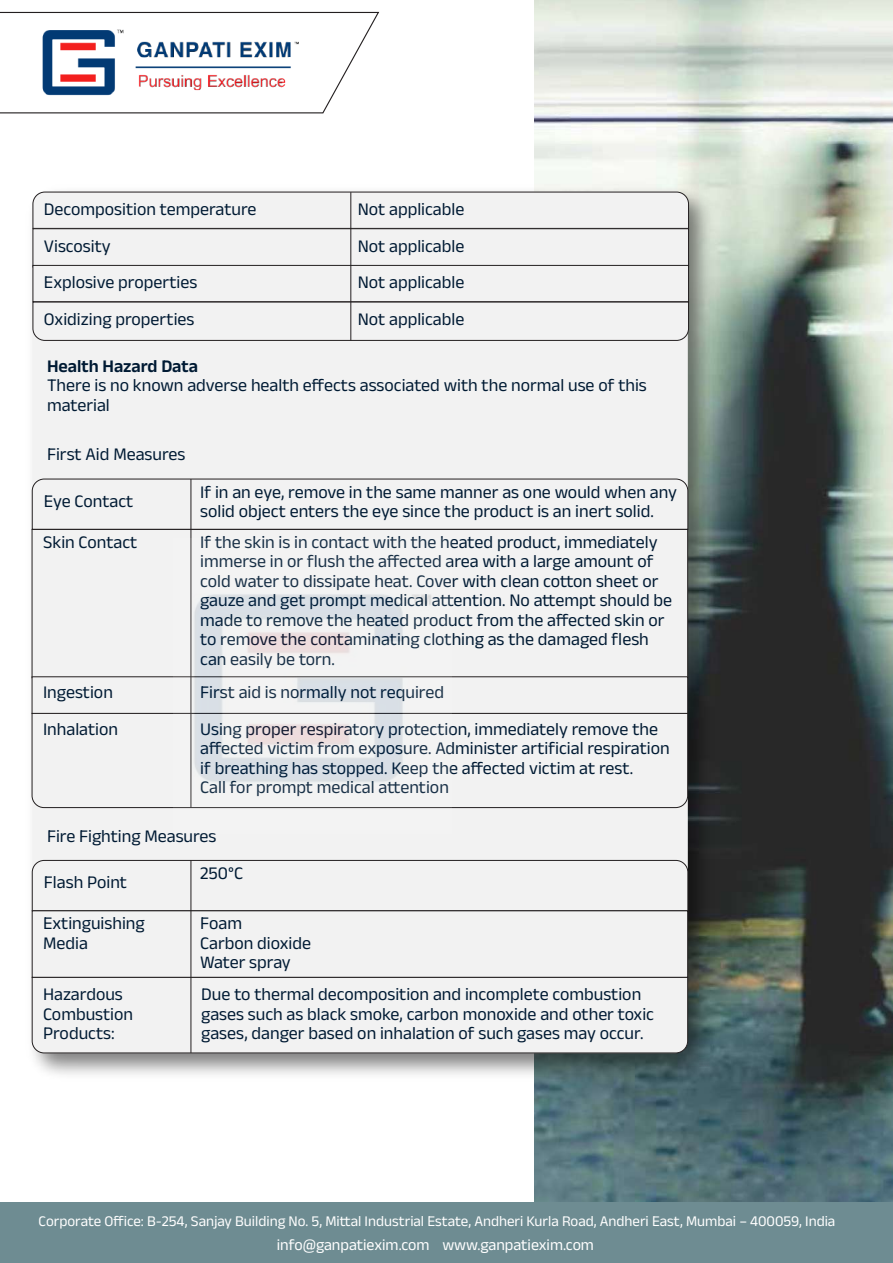
<style>
.page{position:relative;width:893px;height:1263px;background:#fff}
.page>*{position:absolute;margin:0;border:0;box-sizing:border-box;transform-origin:0 0}
.t1{font:18px/19.5px "Anek Devanagari";color:#001a33}
.t2{font:600 18px "Anek Devanagari";color:#001a33}
.t3{font:15.9px "Anek Devanagari";color:#fff}
.t4{font:15px "Anek Devanagari";color:#fff}
</style>
<div class="page">
<img style="left:534px;top:0;width:359px;height:1203px">
<div style="left:0;top:1203px;width:893px;height:60px;background:#6e8c92"></div>
<svg style="left:0;top:11px;width:379px;height:103px"></svg>
<img style="left:30px;top:18px;width:279px;height:87px">
<img style="left:31px;top:179px;width:690px;height:907px">
<div style="left:32px;top:191px;width:656px;height:862px;background:#f2f2f2;border-radius:13px"></div>
<svg style="left:33px;top:192px;width:656px;height:37px"></svg>
<div style="left:33px;top:229px;width:656px;height:38px;background:#f2f2f2"></div>
<div style="left:33px;top:265px;width:656px;height:37px;background:#f2f2f2;border:1px solid #231f20"></div>
<svg style="left:33px;top:302px;width:656px;height:39px"></svg>
<hr style="left:351px;top:192px;width:1px;height:148px;background:#231f20">
<svg style="left:32px;top:479px;width:656px;height:50px"></svg>
<div style="left:32px;top:529px;width:656px;height:149px;background:#f2f2f2;border:1px solid #231f20"></div>
<div style="left:32px;top:677px;width:656px;height:37px;background:#f2f2f2"></div>
<svg style="left:32px;top:713px;width:656px;height:95px"></svg>
<hr style="left:191px;top:479px;width:1px;height:328px;background:#231f20">
<svg style="left:32px;top:860px;width:656px;height:51px"></svg>
<svg style="left:32px;top:977px;width:656px;height:76px"></svg>
<hr style="left:191px;top:860px;width:1px;height:193px;background:#231f20">
<img style="left:173px;top:538px;width:278px;height:271px">
<p class="t1" style="left:44px;top:199px;width:214px">Decomposition temperature</p>
<p class="t1" style="left:358px;top:199px;width:108px">Not applicable</p>
<p class="t1" style="left:44px;top:236px;width:68px">Viscosity</p>
<p class="t1" style="left:358px;top:236px;width:108px">Not applicable</p>
<p class="t1" style="left:44px;top:272px;width:155px">Explosive properties</p>
<p class="t1" style="left:358px;top:272px;width:108px">Not applicable</p>
<p class="t1" style="left:44px;top:309px;width:152px">Oxidizing properties</p>
<p class="t1" style="left:358px;top:309px;width:108px">Not applicable</p>
<p class="t2" style="left:47px;top:355px;width:152px">Health Hazard Data</p>
<p class="t1" style="left:47px;top:375px;width:601px">There is no known adverse health effects associated with the normal use of this material</p>
<p class="t1" style="left:47px;top:444px;width:140px">First Aid Measures</p>
<p class="t1" style="left:44px;top:491px;width:91px">Eye Contact</p>
<p class="t1" style="left:43px;top:532px;width:96px">Skin Contact</p>
<p class="t1" style="left:200px;top:532px;width:474px">If the skin is in contact with the heated product, immediately immerse in or flush the affected area with a large amount of cold water to dissipate heat. Cover with clean cotton sheet or gauze and get prompt medical attention. No attempt should be made to remove the heated product from the affected skin or to remove the contaminating clothing as the damaged flesh can easily be torn.</p>
<p class="t1" style="left:200px;top:482px;width:478px">If in an eye, remove in the same manner as one would when any solid object enters the eye since the product is an inert solid.</p>
<p class="t1" style="left:43px;top:682px;width:71px">Ingestion</p>
<p class="t1" style="left:200px;top:682px;width:245px">First aid is normally not required</p>
<p class="t1" style="left:43px;top:719px;width:76px">Inhalation</p>
<p class="t1" style="left:200px;top:719px;width:471px">Using proper respiratory protection, immediately remove the affected victim from exposure. Administer artificial respiration if breathing has stopped. Keep the affected victim at rest.<br>Call for prompt medical attention</p>
<p class="t1" style="left:47px;top:826px;width:171px">Fire Fighting Measures</p>
<p class="t1" style="left:44px;top:872px;width:85px">Flash Point</p>
<p class="t1" style="left:43px;top:913px;width:103px">Extinguishing<br>Media</p>
<p class="t1" style="left:200px;top:913px;width:112px">Foam<br>Carbon dioxide<br>Water spray</p>
<p class="t1" style="left:200px;top:863px;width:44px">250°C</p>
<p class="t1" style="left:43px;top:984px;width:92px">Hazardous<br>Combustion<br>Products:</p>
<p class="t1" style="left:201px;top:984px;width:454px">Due to thermal decomposition and incomplete combustion gases such as black smoke, carbon monoxide and other toxic gases, danger based on inhalation of such gases may occur.</p>
<p class="t4" style="left:39px;top:1212px;width:798px">Corporate Office: B-254, Sanjay Building No. 5, Mittal Industrial Estate, Andheri Kurla Road, Andheri East, Mumbai – 400059, India</p>
<p class="t3" style="left:277px;top:1235px;width:319px">info@ganpatiexim.com www.ganpatiexim.com</p>
</div>
